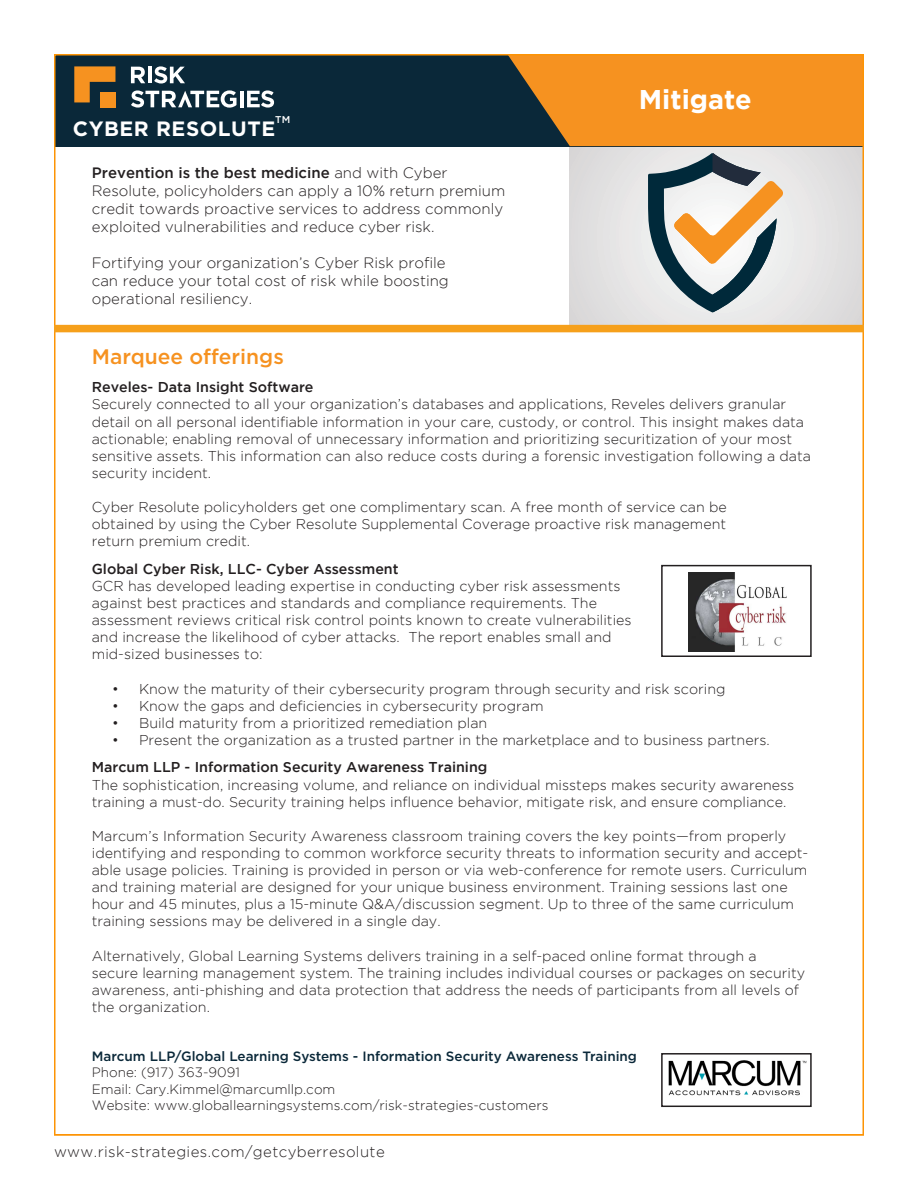
<style>
.page{position:relative;width:918px;height:1188px;background:#fff}
.page>*{position:absolute;margin:0;border:0;box-sizing:border-box;transform-origin:0 0}
.t1{font:700 27px "Gotham";color:#fff}
.t2{font:500 21px "Gotham";color:#f69220}
.t3{font:700 20.7px "Gotham";letter-spacing:.025em;color:#fff}
.t4{font:300 15px/18px "Gotham";color:#231f20}
.t5{font:300 15px "Gotham";letter-spacing:.025em;color:#231f20}
.t6{font:300 14.25px/17.1px "Gotham";color:#231f20}
.t7{font:500 14.25px "Gotham";color:#231f20}
.t8{font:300 13.5px "Gotham";color:#231f20}
.t9{font:500 13.5px "Gotham";color:#0a2839}
.t10{font:500 9.9px "Gotham";color:#fff}
.s1{font-weight:500}
</style>
<div class="page">
<div style="left:569px;top:105px;width:295px;height:224px;background:#e3e2e2"></div>
<svg style="left:648px;top:153px;width:135px;height:159px"></svg>
<div style="left:54px;top:54px;width:810px;height:92px;background:#0a2839"></div>
<svg style="left:509px;top:57px;width:352px;height:89px;background:#e18822"></svg>
<div style="left:54px;top:325px;width:810px;height:7px;background:#f6a01b"></div>
<svg style="left:131px;top:67px;width:14px;height:16px"></svg>
<hr style="left:148px;top:67px;width:4px;height:16px;background:#fff">
<svg style="left:154px;top:67px;width:31px;height:17px"></svg>
<hr style="left:240px;top:91px;width:3px;height:16px;background:#fff">
<svg style="left:247px;top:90px;width:27px;height:18px"></svg>
<svg style="left:131px;top:90px;width:106px;height:18px"></svg>
<svg style="left:74px;top:67px;width:41px;height:35px"></svg>
<div style="left:100px;top:92px;width:15px;height:16px;background:#f69220"></div>
<img style="left:668px;top:1060px;width:138px;height:36px">
<div style="left:661px;top:1053px;width:151px;height:54px;border:2px solid #231f20"></div>
<img style="left:688px;top:573px;width:98px;height:78px">
<div style="left:661px;top:565px;width:151px;height:92px;border:2px solid #231f20"></div>
<p class="t10" style="left:275px;top:114px;width:17px">TM</p>
<p class="t3" style="left:73px;top:116px;width:204px">CYBER RESOLUTE</p>
<p class="t4" style="left:92px;top:164px;width:415px"><span class="s1">Prevention is the best medicine</span> and with Cyber Resolute, policyholders can apply a 10% return premium credit towards proactive services to address commonly exploited vulnerabilities and reduce cyber risk.</p>
<p class="t4" style="left:92px;top:254px;width:359px">Fortifying your organization’s Cyber Risk profile can reduce your total cost of risk while boosting operational resiliency.</p>
<p class="t1" style="left:639px;top:84px;width:114px">Mitigate</p>
<p class="t2" style="left:92px;top:343px;width:194px">Marquee offerings</p>
<p class="t7" style="left:92px;top:379px;width:223px">Reveles- Data Insight Software</p>
<p class="t6" style="left:92px;top:396px;width:721px">Securely connected to all your organization’s databases and applications, Reveles delivers granular detail on all personal identifiable information in your care, custody, or control. This insight makes data actionable; enabling removal of unnecessary information and prioritizing securitization of your most sensitive assets. This information can also reduce costs during a forensic investigation following a data security incident.</p>
<p class="t6" style="left:92px;top:498px;width:637px;text-align:justify">Cyber Resolute policyholders get one complimentary scan. A free month of service can be obtained by using the Cyber Resolute Supplemental Coverage proactive risk management return premium credit.</p>
<p class="t7" style="left:92px;top:561px;width:308px">Global Cyber Risk, LLC- Cyber Assessment</p>
<p class="t6" style="left:92px;top:577px;width:541px">GCR has developed leading expertise in conducting cyber risk assessments against best practices and standards and compliance requirements. The assessment reviews critical risk control points known to create vulnerabilities and increase the likelihood of cyber attacks. The report enables small and mid-sized businesses to:</p>
<p class="t6" style="left:112px;top:680px;width:615px">• Know the maturity of their cybersecurity program through security and risk scoring</p>
<p class="t6" style="left:112px;top:697px;width:433px">• Know the gaps and deficiencies in cybersecurity program</p>
<p class="t6" style="left:112px;top:714px;width:377px">• Build maturity from a prioritized remediation plan</p>
<p class="t6" style="left:112px;top:731px;width:659px">• Present the organization as a trusted partner in the marketplace and to business partners.</p>
<p class="t7" style="left:92px;top:759px;width:397px">Marcum LLP - Information Security Awareness Training</p>
<p class="t6" style="left:92px;top:776px;width:704px">The sophistication, increasing volume, and reliance on individual missteps makes security awareness training a must-do. Security training helps influence behavior, mitigate risk, and ensure compliance.</p>
<p class="t6" style="left:92px;top:827px;width:718px">Marcum’s Information Security Awareness classroom training covers the key points—from properly identifying and responding to common workforce security threats to information security and accept&shy;able usage policies. Training is provided in person or via web-conference for remote users. Curriculum and training material are designed for your unique business environment. Training sessions last one hour and 45 minutes, plus a 15-minute Q&amp;A/discussion segment. Up to three of the same curriculum training sessions may be delivered in a single day.</p>
<p class="t6" style="left:92px;top:947px;width:715px">Alternatively, Global Learning Systems delivers training in a self-paced online format through a secure learning management system. The training includes individual courses or packages on security awareness, anti-phishing and data protection that address the needs of participants from all levels of the organization.</p>
<p class="t9" style="left:92px;top:1048px;width:547px">Marcum LLP/Global Learning Systems - Information Security Awareness Training</p>
<p class="t8" style="left:92px;top:1065px;width:150px">Phone: (917) 363-9091</p>
<p class="t8" style="left:92px;top:1081px;width:245px">Email: Cary.Kimmel@marcumllp.com</p>
<p class="t8" style="left:92px;top:1098px;width:458px">Website: www.globallearningsystems.com/risk-strategies-customers</p>
<p class="t5" style="left:54px;top:1143px;width:332px">www.risk-strategies.com/getcyberresolute</p>
</div>
